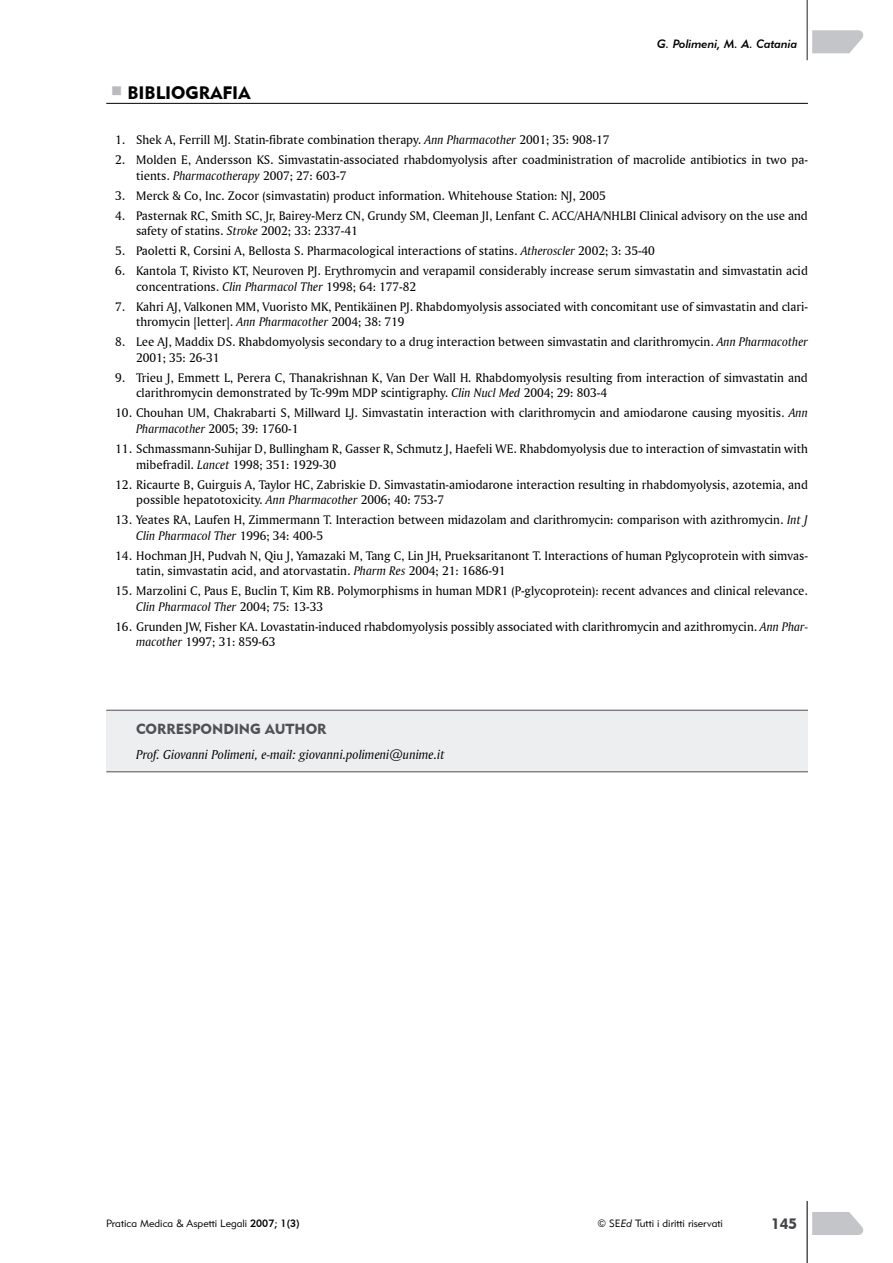
<style>
.page{position:relative;width:893px;height:1263px;background:#fff}
.page>*{position:absolute;margin:0;border:0;box-sizing:border-box;transform-origin:0 0}
.t1{font:18px "Geometric 415 BT Black A";color:#000}
.t2{font:15px "Geometric 415 BT Black A";color:#454347}
.abstract_titolo{font:14.55px "Geometric 415 BT Black A";color:#504f53}
.abstract_chiusura{font:13.5px "Amerigo BT Italic A";color:#000}
.bibliografia{font:13.05px/15.6px "Amerigo BT Roman A";color:#000}
.t3{font:12px "Geometric 415 BT Medium Italic A";color:#000}
.t4{font:10.5px "Geometric 415 BT Lite A";color:#000}
.s1{font-family:"Amerigo BT Italic A"}
.s2{font-family:"Geometric 415 BT Medium A"}
.s3{font-family:"Geometric 415 BT Lite Italic A"}
</style>
<div class="page">
<svg style="left:812px;top:1212px;width:51px;height:23px"></svg>
<hr style="left:806px;top:1201px;width:2px;height:62px;background:#504f53">
<hr style="left:806px;top:0;width:2px;height:60px;background:#504f53">
<svg style="left:812px;top:30px;width:51px;height:23px"></svg>
<hr style="left:106px;top:103px;width:702px;height:1px;background:#000">
<div style="left:106px;top:710px;width:702px;height:61px;background:#edeeef"></div>
<hr style="left:106px;top:710px;width:702px;height:1px;background:#504f53">
<hr style="left:106px;top:771px;width:702px;height:1px;background:#504f53">
<p class="t3" style="left:657px;top:37px;width:142px">G. Polimeni, M. A. Catania</p>
<p class="t1" style="left:128px;top:81px;width:124px">BIBLIOGRAFIA</p>
<p class="bibliografia" style="left:115px;top:132px;width:496px">1. Shek A, Ferrill MJ. Statin-fibrate combination therapy. <span class="s1">Ann Pharmacother</span> 2001; 35: 908-17</p>
<p class="bibliografia" style="left:136px;top:152px;width:673px;text-indent:-21px">2. Molden E, Andersson KS. Simvastatin-associated rhabdomyolysis after coadministration of macrolide antibiotics in two pa&shy;tients. <span class="s1">Pharmacotherapy</span> 2007; 27: 603-7</p>
<p class="bibliografia" style="left:115px;top:187px;width:492px">3. Merck &amp; Co, Inc. Zocor (simvastatin) product information. Whitehouse Station: NJ, 2005</p>
<p class="bibliografia" style="left:136px;top:207px;width:673px;text-indent:-21px">4. Pasternak RC, Smith SC, Jr, Bairey-Merz CN, Grundy SM, Cleeman JI, Lenfant C. ACC/AHA/NHLBI Clinical advisory on the use and safety of statins. <span class="s1">Stroke</span> 2002; 33: 2337-41</p>
<p class="bibliografia" style="left:115px;top:243px;width:541px">5. Paoletti R, Corsini A, Bellosta S. Pharmacological interactions of statins. <span class="s1">Atheroscler</span> 2002; 3: 35-40</p>
<p class="bibliografia" style="left:136px;top:263px;width:673px;text-indent:-21px">6. Kantola T, Rivisto KT, Neuroven PJ. Erythromycin and verapamil considerably increase serum simvastatin and simvastatin acid concentrations. <span class="s1">Clin Pharmacol Ther</span> 1998; 64: 177-82</p>
<p class="bibliografia" style="left:136px;top:298px;width:673px;text-indent:-21px">7. Kahri AJ, Valkonen MM, Vuoristo MK, Pentikäinen PJ. Rhabdomyolysis associated with concomitant use of simvastatin and clari&shy;thromycin [letter]. <span class="s1">Ann Pharmacother</span> 2004; 38: 719</p>
<p class="bibliografia" style="left:136px;top:334px;width:673px;text-indent:-21px">8. Lee AJ, Maddix DS. Rhabdomyolysis secondary to a drug interaction between simvastatin and clarithromycin. <span class="s1">Ann Pharmacother<br></span>2001; 35: 26-31</p>
<p class="bibliografia" style="left:136px;top:369px;width:673px;text-indent:-21px">9. Trieu J, Emmett L, Perera C, Thanakrishnan K, Van Der Wall H. Rhabdomyolysis resulting from interaction of simvastatin and clarithromycin demonstrated by Tc-99m MDP scintigraphy. <span class="s1">Clin Nucl Med</span> 2004; 29: 803-4</p>
<p class="bibliografia" style="left:136px;top:405px;width:673px;text-indent:-21px">10. Chouhan UM, Chakrabarti S, Millward LJ. Simvastatin interaction with clarithromycin and amiodarone causing myositis. <span class="s1">Ann<br>Pharmacother</span> 2005; 39: 1760-1</p>
<p class="bibliografia" style="left:136px;top:440px;width:673px;text-indent:-21px">11. Schmassmann-Suhijar D, Bullingham R, Gasser R, Schmutz J, Haefeli WE. Rhabdomyolysis due to interaction of simvastatin with mibefradil. <span class="s1">Lancet</span> 1998; 351: 1929-30</p>
<p class="bibliografia" style="left:136px;top:476px;width:673px;text-indent:-21px">12. Ricaurte B, Guirguis A, Taylor HC, Zabriskie D. Simvastatin-amiodarone interaction resulting in rhabdomyolysis, azotemia, and possible hepatotoxicity. <span class="s1">Ann Pharmacother</span> 2006; 40: 753-7</p>
<p class="bibliografia" style="left:136px;top:512px;width:673px;text-indent:-21px">13. Yeates RA, Laufen H, Zimmermann T. Interaction between midazolam and clarithromycin: comparison with azithromycin. <span class="s1">Int J<br>Clin Pharmacol Ther</span> 1996; 34: 400-5</p>
<p class="bibliografia" style="left:136px;top:547px;width:673px;text-indent:-21px">14. Hochman JH, Pudvah N, Qiu J, Yamazaki M, Tang C, Lin JH, Prueksaritanont T. Interactions of human Pglycoprotein with simvas&shy;tatin, simvastatin acid, and atorvastatin. <span class="s1">Pharm Res</span> 2004; 21: 1686-91</p>
<p class="bibliografia" style="left:136px;top:583px;width:673px;text-indent:-21px">15. Marzolini C, Paus E, Buclin T, Kim RB. Polymorphisms in human MDR1 (P-glycoprotein): recent advances and clinical relevance.<br><span class="s1">Clin Pharmacol Ther</span> 2004; 75: 13-33</p>
<p class="bibliografia" style="left:136px;top:618px;width:673px;text-indent:-21px">16. Grunden JW, Fisher KA. Lovastatin-induced rhabdomyolysis possibly associated with clarithromycin and azithromycin. <span class="s1">Ann Phar&shy;macother</span> 1997; 31: 859-63</p>
<p class="abstract_titolo" style="left:136px;top:720px;width:192px">CORRESPONDING AUTHOR</p>
<p class="abstract_chiusura" style="left:136px;top:746px;width:310px">Prof. Giovanni Polimeni, e-mail: giovanni.polimeni@unime.it</p>
<p class="t4" style="left:106px;top:1217px;width:195px">Pratica Medica &amp; Aspetti Legali <span class="s2">2007; 1(3)</span></p>
<p class="t4" style="left:597px;top:1217px;width:127px">© SE<span class="s3">Ed</span> Tutti i diritti riservati</p>
<p class="t2" style="left:771px;top:1215px;width:28px">145</p>
</div>
